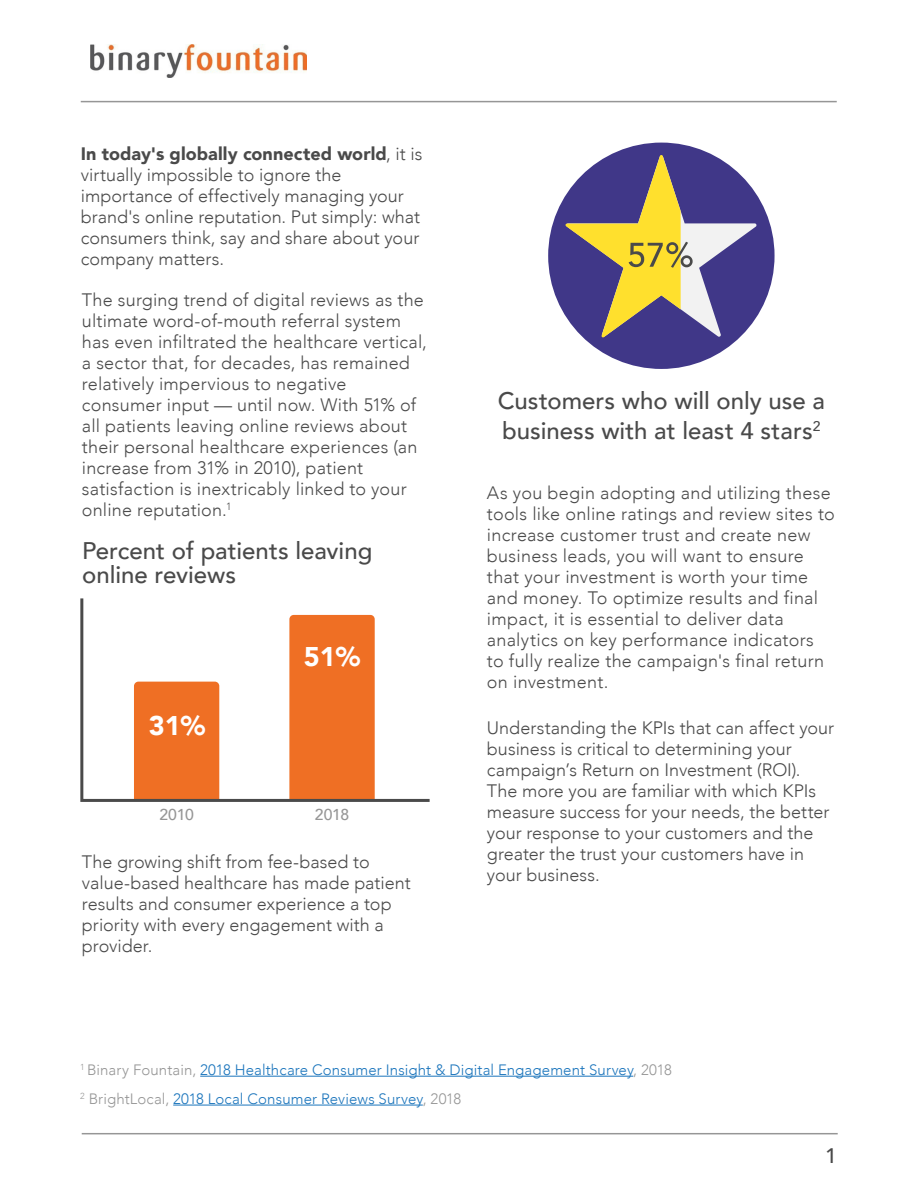
<style>
.page{position:relative;width:918px;height:1188px;background:#fff}
.page>*{position:absolute;margin:0;border:0;box-sizing:border-box;transform-origin:0 0}
.t1{font:900 27px "Avenir";color:#fff}
.t2{font:500 24px/24px "Avenir";color:#4a4a4a}
.t3{font:500 21px "Avenir";color:#4a4a4a}
.t4{font:300 18px/21px "Avenir";letter-spacing:.005em;color:#4a4a4a}
.t5{font:500 15.75px "Avenir";letter-spacing:-.015em;color:#969696}
.t6{font:300 15px "Avenir";letter-spacing:.01em;color:#1b75bc}
.s1{font-weight:900}
.s2{color:#969696}
</style>
<div class="page">
<div style="left:548px;top:143px;width:227px;height:226px;background:#403788;border-radius:50%"></div>
<img style="left:90px;top:45px;width:216px;height:33px">
<hr style="left:81px;top:101px;width:756px;height:1px;background:#969696">
<hr style="left:82px;top:1133px;width:756px;height:1px;background:#969696">
<hr style="left:200px;top:1076px;width:433px;height:1px;background:#1b75bc">
<svg style="left:80px;top:598px;width:350px;height:204px"></svg>
<hr style="left:173px;top:1105px;width:250px;height:1px;background:#1b75bc">
<svg style="left:565px;top:155px;width:192px;height:183px"></svg>
<p class="t4" style="left:81px;top:144px;width:343px"><span class="s1">In today's globally connected world</span>, it is virtually impossible to ignore the importance of effectively managing your brand's online reputation. Put simply: what consumers think, say and share about your company matters.</p>
<p class="t4" style="left:82px;top:289px;width:346px">The surging trend of digital reviews as the ultimate word-of-mouth referral system has even infiltrated the healthcare vertical, a sector that, for decades, has remained relatively impervious to negative consumer input — until now. With 51% of all patients leaving online reviews about their personal healthcare experiences (an increase from 31% in 2010), patient satisfaction is inextricably linked to your online reputation.<sup>1</sup></p>
<h2 class="t2" style="left:82px;top:537px;width:292px">Percent of patients leaving online reviews</h2>
<h1 class="t1" style="left:149px;top:702px;width:58px">31%</h1>
<h1 class="t1" style="left:304px;top:634px;width:58px">51%</h1>
<p class="t5" style="left:159px;top:801px;width:36px">2010</p>
<p class="t5" style="left:315px;top:801px;width:36px">2018</p>
<p class="t4" style="left:82px;top:852px;width:330px">The growing shift from fee-based to value-based healthcare has made patient results and consumer experience a top priority with every engagement with a provider.</p>
<h2 class="t2" style="left:498px;top:384px;width:329px;line-height:30px">Customers who will only use a business with at least 4 stars<sup>2</sup></h2>
<p class="t4" style="left:487px;top:482px;width:349px">As you begin adopting and utilizing these tools like online ratings and review sites to increase customer trust and create new business leads, you will want to ensure that your investment is worth your time and money. To optimize results and final impact, it is essential to deliver data analytics on key performance indicators to fully realize the campaign's final return on investment.</p>
<p class="t4" style="left:487px;top:718px;width:349px">Understanding the KPIs that can affect your business is critical to determining your campaign’s Return on Investment (ROI).<br>The more you are familiar with which KPIs measure success for your needs, the better your response to your customers and the greater the trust your customers have in your business.</p>
<p class="t6" style="left:80px;top:1061px;width:593px"><sup>1</sup> <span class="s2">Binary Fountain,</span> 2018 Healthcare Consumer Insight &amp; Digital Engagement Survey<span class="s2">, 2018</span></p>
<p class="t6" style="left:80px;top:1090px;width:383px"><sup>2</sup> <span class="s2">BrightLocal,</span> 2018 Local Consumer Reviews Survey<span class="s2">, 2018</span></p>
<p class="t3" style="left:825px;top:1138px;width:13px">1</p>
</div>
